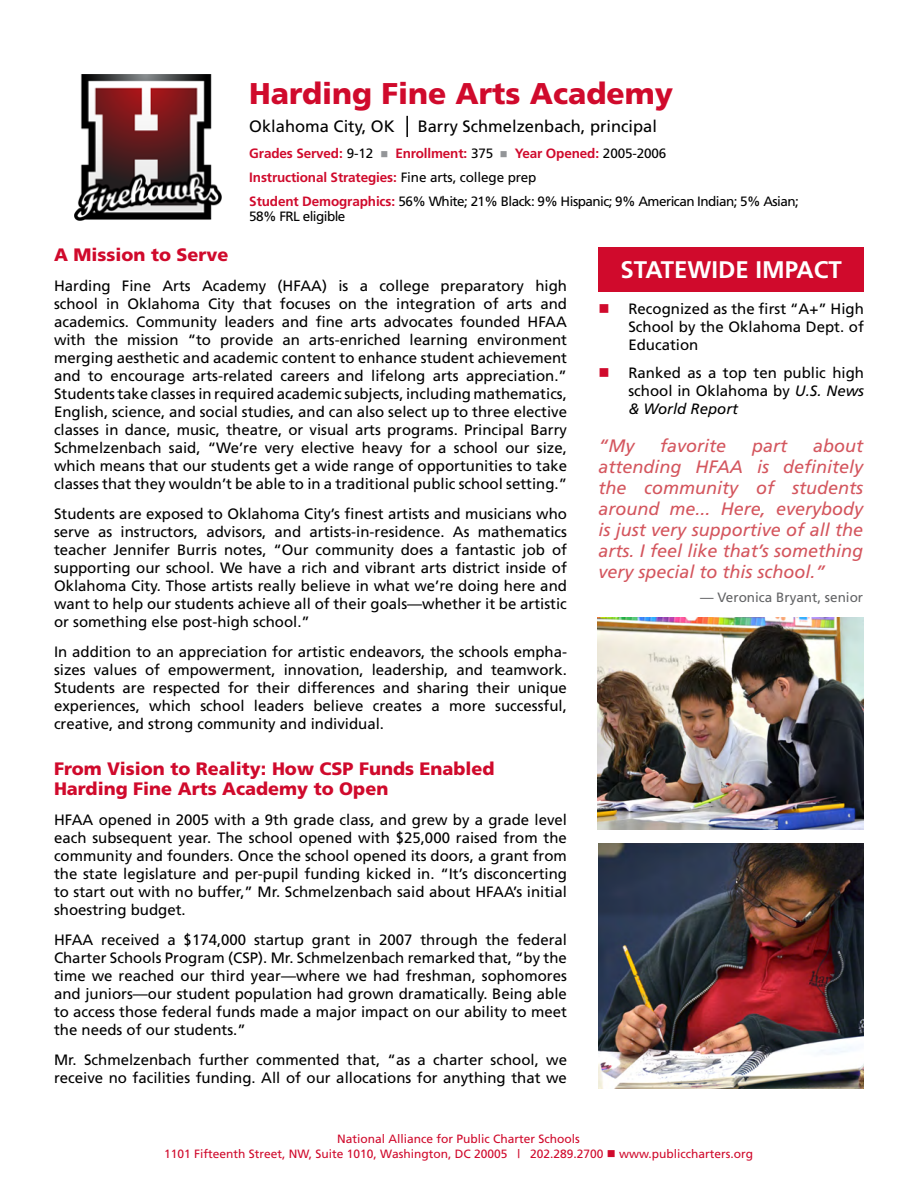
<style>
.page{position:relative;width:918px;height:1188px;background:#fff}
.page>*{position:absolute;margin:0;border:0;box-sizing:border-box;transform-origin:0 0}
.t1{font:900 30px "Frutiger";color:#d00a2c}
.t2{font:700 24px "Frutiger";color:#fff}
.t3{font:italic 18px/21px "Frutiger";color:#d4565e;text-align:justify}
.t4{font:900 18px/19.5px "Frutiger";color:#d00a2c}
.t5{font:16.5px "Frutiger";color:#000}
.t6{font:15px/18px "Frutiger";color:#000;text-align:justify}
.t7{font:13.5px/24px "Frutiger";letter-spacing:-.04em;color:#000}
.t8{font:13.5px "Frutiger";color:#636466}
.t9{font:12px/14.4px "Frutiger";color:#d00a2c;text-align:center}
.s1{font-weight:700;color:#d00a2c}
.s2{color:#939598}
.s3{font-style:italic}
</style>
<div class="page">
<div style="left:598px;top:247px;width:266px;height:45px;background:#d00a2c"></div>
<hr style="left:406px;top:116px;width:2px;height:21px;background:#000">
<img style="left:598px;top:617px;width:265px;height:213px">
<img style="left:598px;top:844px;width:266px;height:245px">
<img style="left:74px;top:74px;width:148px;height:147px">
<h1 class="t1" style="left:249px;top:75px;width:425px">Harding Fine Arts Academy</h1>
<p class="t5" style="left:249px;top:116px;width:147px">Oklahoma City, OK</p>
<p class="t5" style="left:418px;top:116px;width:241px">Barry Schmelzenbach, principal</p>
<p class="t7" style="left:249px;top:141px;width:551px"><span class="s1">Grades Served:</span> 9-12 <span class="s2">■</span> <span class="s1">Enrollment:</span> 375 <span class="s2">■</span> <span class="s1">Year Opened:</span> 2005-2006<br><span class="s1">Instructional Strategies:</span> Fine arts, college prep<br><span class="s1">Student Demographics:</span> 56% White; 21% Black: 9% Hispanic; 9% American Indian; 5% Asian;</p>
<p class="t7" style="left:249px;top:204px;width:98px">58% FRL eligible</p>
<h2 class="t2" style="left:621px;top:256px;width:223px">STATEWIDE IMPACT</h2>
<p class="t6" style="left:628px;top:299px;width:237px">Recognized as the first “A+” High School by the Oklahoma Dept. of Education</p>
<p class="t6" style="left:628px;top:364px;width:237px">Ranked as a top ten public high school in Oklahoma by <span class="s3">U.S. News &amp; World Report</span></p>
<p class="t3" style="left:598px;top:435px;width:37px">“My</p>
<p class="t3" style="left:660px;top:435px;width:68px">favorite</p>
<p class="t3" style="left:752px;top:435px;width:37px">part</p>
<p class="t4" style="left:54px;top:244px;width:176px">A Mission to Serve</p>
<p class="t6" style="left:54px;top:276px;width:515px">Harding Fine Arts Academy (HFAA) is a college preparatory high school in Oklahoma City that focuses on the integration of arts and academics. Community leaders and fine arts advocates founded HFAA with the mission “to provide an arts-enriched learning environment merging aesthetic and academic content to enhance student achievement and to encourage arts-related careers and lifelong arts appreciation.” Students take classes in required academic subjects, including mathematics, English, science, and social studies, and can also select up to three elective classes in dance, music, theatre, or visual arts programs. Principal Barry Schmelzenbach said, “We’re very elective heavy for a school our size, which means that our students get a wide range of opportunities to take classes that they wouldn’t be able to in a traditional public school setting.”</p>
<p class="t6" style="left:54px;top:504px;width:515px">Students are exposed to Oklahoma City’s finest artists and musicians who serve as instructors, advisors, and artists-in-residence. As mathematics teacher Jennifer Burris notes, “Our community does a fantastic job of supporting our school. We have a rich and vibrant arts district inside of Oklahoma City. Those artists really believe in what we’re doing here and want to help our students achieve all of their goals—whether it be artistic or something else post-high school.”</p>
<p class="t6" style="left:54px;top:642px;width:515px">In addition to an appreciation for artistic endeavors, the schools empha&shy;sizes values of empowerment, innovation, leadership, and teamwork.<br>Students are respected for their differences and sharing their unique experiences, which school leaders believe creates a more successful, creative, and strong community and individual.</p>
<p class="t4" style="left:54px;top:759px;width:442px">From Vision to Reality: How CSP Funds Enabled<br>Harding Fine Arts Academy to Open</p>
<p class="t6" style="left:54px;top:810px;width:515px">HFAA opened in 2005 with a 9th grade class, and grew by a grade level each subsequent year. The school opened with $25,000 raised from the community and founders. Once the school opened its doors, a grant from the state legislature and per-pupil funding kicked in. “It’s disconcerting to start out with no buffer,” Mr. Schmelzenbach said about HFAA’s initial shoestring budget.</p>
<p class="t6" style="left:54px;top:930px;width:515px">HFAA received a $174,000 startup grant in 2007 through the federal Charter Schools Program (CSP). Mr. Schmelzenbach remarked that, “by the time we reached our third year—where we had freshman, sophomores and juniors—our student population had grown dramatically. Being able to access those federal funds made a major impact on our ability to meet the needs of our students.”</p>
<p class="t6" style="left:54px;top:1050px;width:515px">Mr. Schmelzenbach further commented that, “as a charter school, we receive no facilities funding. All of our allocations for anything that we</p>
<p class="t3" style="left:598px;top:435px;width:266px;text-indent:215px">about attending HFAA is definitely the community of students around me... Here, everybody is just very supportive of all the arts. I feel like that’s something very special to this school.”</p>
<p class="t8" style="left:700px;top:589px;width:165px">— Veronica Bryant, senior</p>
<p class="t9" style="left:164px;top:1132px;width:590px">National Alliance for Public Charter Schools<br>1101 Fifteenth Street, NW, Suite 1010, Washington, DC 20005 | 202.289.2700 ■ www.publiccharters.org</p>
</div>
